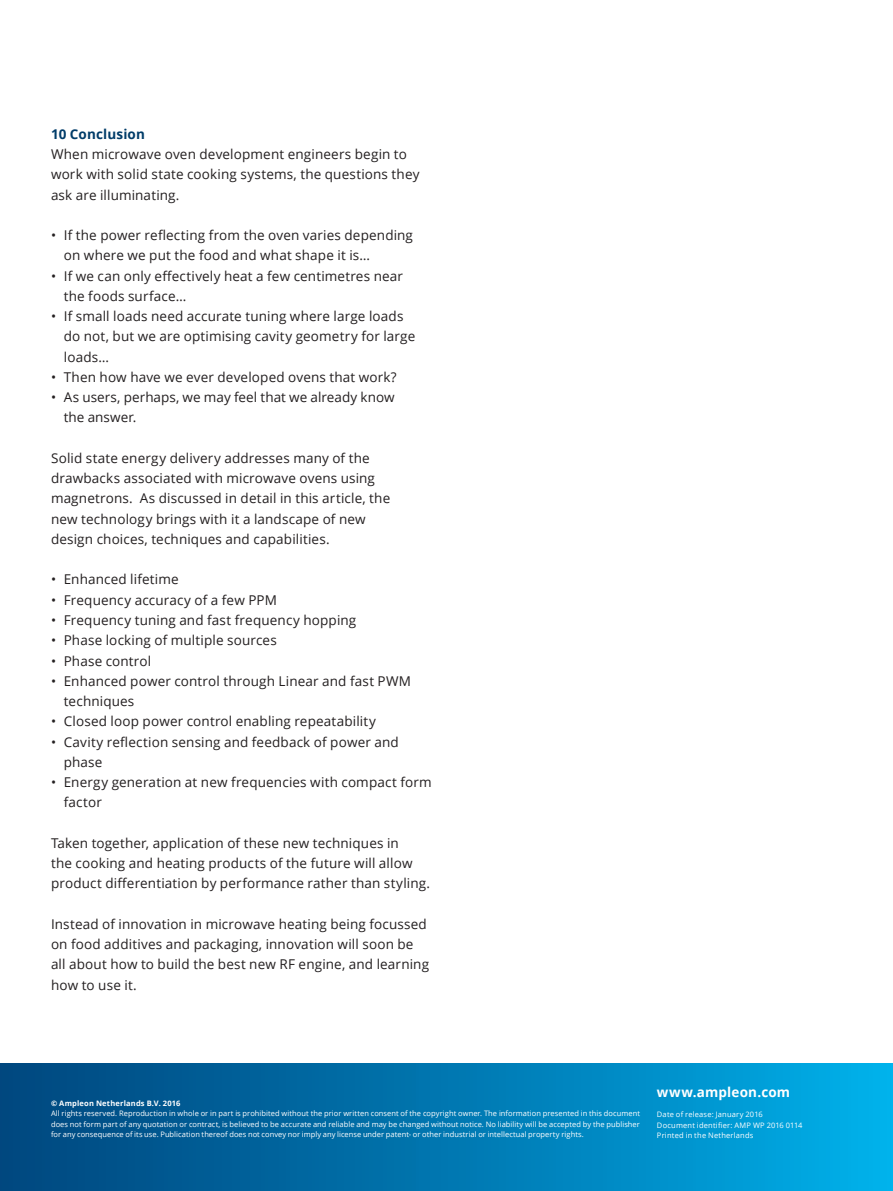
<style>
.page{position:relative;width:893px;height:1191px;background:#fff}
.page>*{position:absolute;margin:0;border:0;box-sizing:border-box;transform-origin:0 0}
.t1{font:13.5px/20.2px "Open Sans";letter-spacing:.01em;color:#231f20}
.t2{font:700 13.5px "Open Sans";letter-spacing:.01em;color:#fff}
.t3{font:700 13.5px "Open Sans";letter-spacing:.01em;color:#003c69}
.t4{font:7.5px/10.5px "Open Sans";letter-spacing:.025em;color:#fff;text-align:justify}
.t5{font:700 7.5px "Open Sans";letter-spacing:.025em;color:#fff}
</style>
<div class="page">
<div style="left:0;top:1063px;width:893px;height:128px;background:linear-gradient(to right,#00447c,#00aee9)"></div>
<p class="t3" style="left:51px;top:124px;width:95px">10 Conclusion</p>
<p class="t1" style="left:51px;top:144px;width:370px">When microwave oven development engineers begin to work with solid state cooking systems, the questions they ask are illuminating.</p>
<p class="t1" style="left:64px;top:225px;width:351px;text-indent:-13px">• If the power reflecting from the oven varies depending on where we put the food and what shape it is…</p>
<p class="t1" style="left:64px;top:265px;width:341px;text-indent:-13px">• If we can only effectively heat a few centimetres near the foods surface…</p>
<p class="t1" style="left:64px;top:306px;width:353px;text-indent:-13px">• If small loads need accurate tuning where large loads do not, but we are optimising cavity geometry for large loads…</p>
<p class="t1" style="left:51px;top:366px;width:347px">• Then how have we ever developed ovens that work?</p>
<p class="t1" style="left:64px;top:387px;width:333px;text-indent:-13px">• As users, perhaps, we may feel that we already know the answer.</p>
<p class="t1" style="left:51px;top:447px;width:341px">Solid state energy delivery addresses many of the drawbacks associated with microwave ovens using magnetrons. As discussed in detail in this article, the new technology brings with it a landscape of new design choices, techniques and capabilities.</p>
<p class="t1" style="left:51px;top:569px;width:129px">• Enhanced lifetime</p>
<p class="t1" style="left:51px;top:589px;width:227px">• Frequency accuracy of a few PPM</p>
<p class="t1" style="left:51px;top:609px;width:307px">• Frequency tuning and fast frequency hopping</p>
<p class="t1" style="left:51px;top:630px;width:227px">• Phase locking of multiple sources</p>
<p class="t1" style="left:51px;top:650px;width:102px">• Phase control</p>
<p class="t1" style="left:64px;top:670px;width:349px;text-indent:-13px">• Enhanced power control through Linear and fast PWM techniques</p>
<p class="t1" style="left:51px;top:711px;width:326px">• Closed loop power control enabling repeatability</p>
<p class="t1" style="left:64px;top:731px;width:336px;text-indent:-13px">• Cavity reflection sensing and feedback of power and phase</p>
<p class="t1" style="left:64px;top:771px;width:369px;text-indent:-13px">• Energy generation at new frequencies with compact form factor</p>
<p class="t1" style="left:51px;top:832px;width:380px">Taken together, application of these new techniques in<br>the cooking and heating products of the future will allow product differentiation by performance rather than styling.</p>
<p class="t1" style="left:51px;top:913px;width:380px">Instead of innovation in microwave heating being focussed on food additives and packaging, innovation will soon be all about how to build the best new RF engine, and learning how to use it.</p>
<p class="t5" style="left:51px;top:1097px;width:131px">© Ampleon Netherlands B.V. 2016</p>
<p class="t4" style="left:51px;top:1108px;width:590px">All rights reserved. Reproduction in whole or in part is prohibited without the prior written consent of the copyright owner. The information presented in this document does not form part of any quotation or contract, is believed to be accurate and reliable and may be changed without notice. No liability will be accepted by the publisher for any consequence of its use. Publication thereof does not convey nor imply any license under patent- or other industrial or intellectual property rights.</p>
<p class="t2" style="left:657px;top:1082px;width:135px">www.ampleon.com</p>
<p class="t4" style="left:657px;top:1108px;width:147px;text-align:left">Date of release: January 2016<br>Document identifier: AMP WP 2016 0114<br>Printed in the Netherlands</p>
</div>
